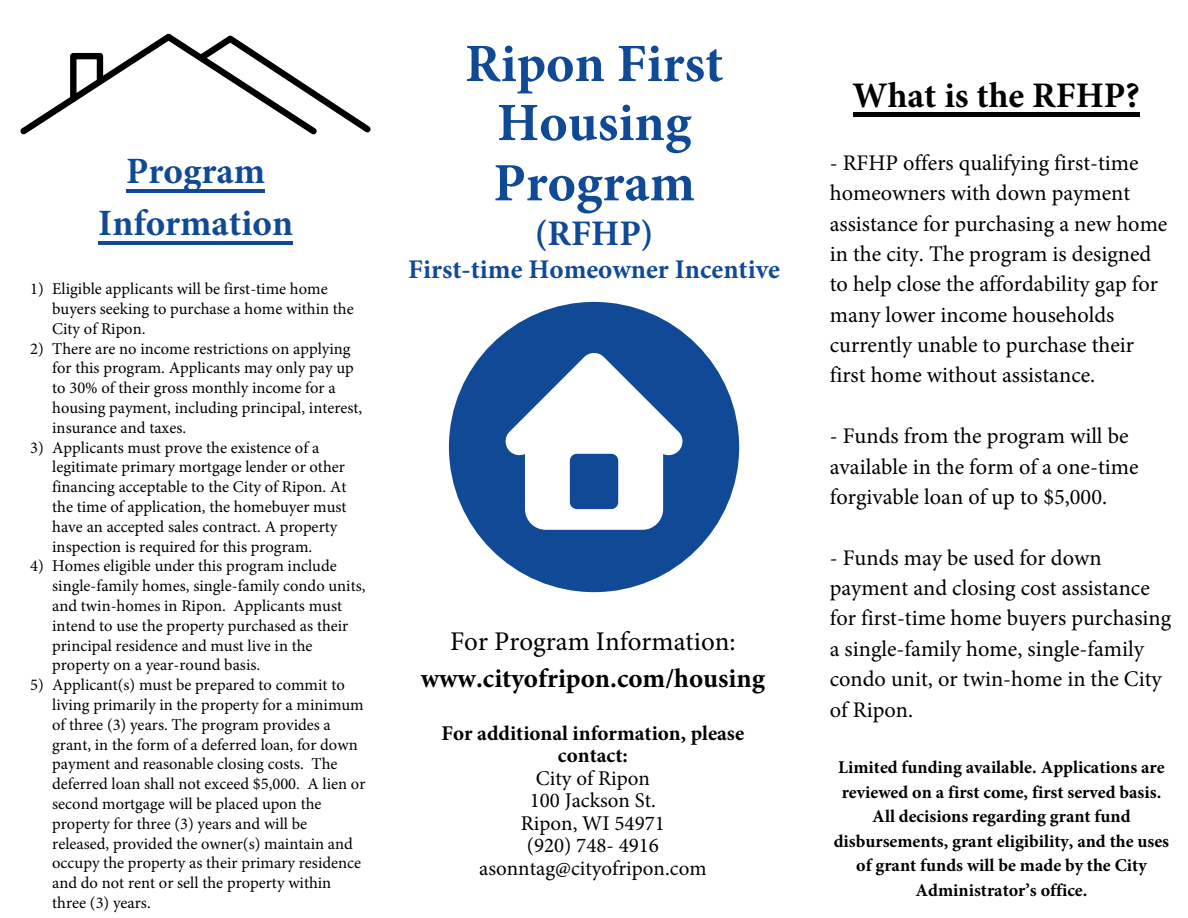
<style>
.page{position:relative;width:1188px;height:918px;background:#fff}
.page>*{position:absolute;margin:0;border:0;box-sizing:border-box;transform-origin:0 0}
.t1{font:700 54px/59.7px "Minion Pro";color:#104996;text-align:center}
.t2{font:700 37.2px/51.8px "Minion Pro";color:#104996;text-align:center}
.t3{font:700 36px "Minion Pro";color:#000}
.t4{font:700 36px "Minion Pro";color:#104996}
.t5{font:700 27px "Minion Pro";color:#104996}
.t6{font:700 27px "Minion Pro";color:#000}
.t7{font:27px "Minion Pro";color:#000}
.t8{font:22.35px/30.3px "Minion Pro";color:#000}
.t9{font:21px/22.5px "Minion Pro";color:#000;text-align:center}
.t10{font:700 21px/22.5px "Minion Pro";color:#000;text-align:center}
.t11{font:700 18px/24.5px "Minion Pro";color:#000;text-align:center}
.t12{font:16.5px/19.8px "Minion Pro";color:#000}
</style>
<div class="page">
<svg style="left:449px;top:302px;width:290px;height:290px;fill:#104996"></svg>
<div style="left:570px;top:454px;width:48px;height:55px;background:#104996;border-radius:7px"></div>
<svg style="left:20px;top:34px;width:351px;height:101px"></svg>
<hr style="left:853px;top:112px;width:287px;height:4px;background:#000">
<hr style="left:127px;top:189px;width:138px;height:4px;background:#104996">
<hr style="left:99px;top:241px;width:194px;height:3px;background:#104996">
<h2 class="t2" style="left:98px;top:145px;width:196px">Program<br>Information</h2>
<p class="t12" style="left:52px;top:279px;width:303px;text-indent:-22px">1) Eligible applicants will be first-time home buyers seeking to purchase a home within the<br>City of Ripon.</p>
<p class="t12" style="left:52px;top:338px;width:312px;text-indent:-22px">2) There are no income restrictions on applying for this program. Applicants may only pay up to 30% of their gross monthly income for a housing payment, including principal, interest, insurance and taxes.</p>
<p class="t12" style="left:52px;top:437px;width:296px;text-indent:-22px">3) Applicants must prove the existence of a legitimate primary mortgage lender or other financing acceptable to the City of Ripon. At the time of application, the homebuyer must have an accepted sales contract. A property inspection is required for this program.</p>
<p class="t12" style="left:52px;top:556px;width:315px;text-indent:-22px">4) Homes eligible under this program include single-family homes, single-family condo units, and twin-homes in Ripon. Applicants must intend to use the property purchased as their principal residence and must live in the property on a year-round basis.</p>
<p class="t12" style="left:52px;top:675px;width:315px;text-indent:-22px">5) Applicant(s) must be prepared to commit to living primarily in the property for a minimum of three (3) years. The program provides a grant, in the form of a deferred loan, for down payment and reasonable closing costs. The deferred loan shall not exceed $5,000. A lien or second mortgage will be placed upon the property for three (3) years and will be released, provided the owner(s) maintain and occupy the property as their primary residence and do not rent or sell the property within three (3) years.</p>
<h1 class="t1" style="left:465px;top:33px;width:260px">Ripon First<br>Housing<br>Program</h1>
<h3 class="t4" style="left:535px;top:208px;width:120px">(RFHP)</h3>
<h3 class="t5" style="left:408px;top:250px;width:373px">First-time Homeowner Incentive</h3>
<h3 class="t7" style="left:450px;top:623px;width:287px">For Program Information:</h3>
<h3 class="t6" style="left:421px;top:659px;width:346px">www.cityofripon.com/housing</h3>
<p class="t10" style="left:442px;top:721px;width:304px">For additional information, please contact:</p>
<p class="t9" style="left:479px;top:767px;width:229px">City of Ripon<br>100 Jackson St.<br>Ripon, WI 54971<br>(920) 748- 4916 asonntag@cityofripon.com</p>
<h3 class="t3" style="left:853px;top:70px;width:289px">What is the RFHP?</h3>
<p class="t8" style="left:830px;top:148px;width:339px">- RFHP offers qualifying first-time homeowners with down payment assistance for purchasing a new home in the city. The program is designed to help close the affordability gap for many lower income households currently unable to purchase their first home without assistance.</p>
<h3 class="t8" style="left:830px;top:421px;width:310px">- Funds from the program will be available in the form of a one-time forgivable loan of up to $5,000.</h3>
<h3 class="t8" style="left:830px;top:543px;width:343px">- Funds may be used for down payment and closing cost assistance for first-time home buyers purchasing a single-family home, single-family condo unit, or twin-home in the City of Ripon.</h3>
<p class="t11" style="left:834px;top:755px;width:337px">Limited funding available. Applications are reviewed on a first come, first served basis.<br>All decisions regarding grant fund disbursements, grant eligibility, and the uses of grant funds will be made by the City Administrator’s office.</p>
</div>
